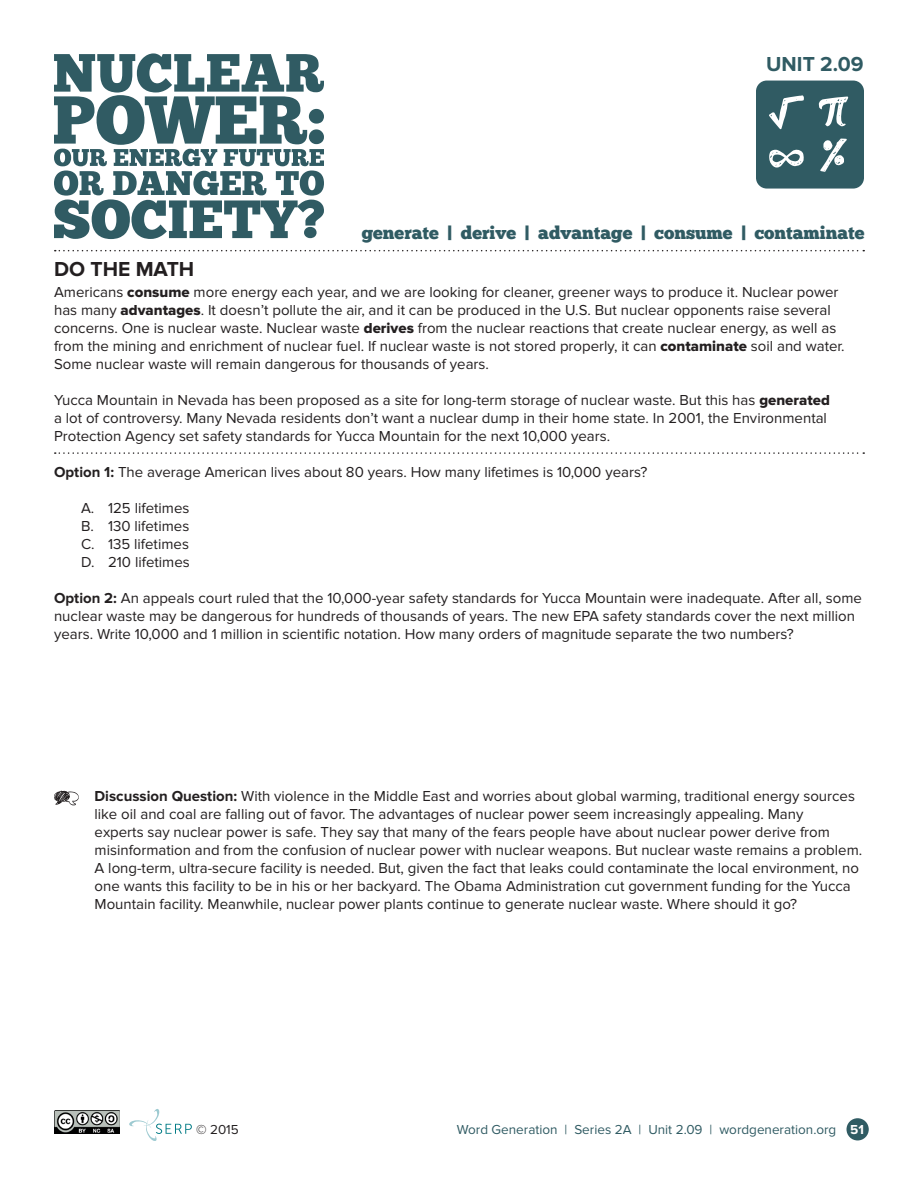
<style>
.page{position:relative;width:918px;height:1188px;background:#fff}
.page>*{position:absolute;margin:0;border:0;box-sizing:border-box;transform-origin:0 0}
.t1{font:700 21px "Proxima Nova";color:#231f20}
.t2{font:700 21px "Proxima Nova";color:#305b63}
.t3{font:18px "Chunk Five Ex";color:#305b63}
.t4{font:15px/18px "Proxima Nova";color:#231f20}
.t5{font:13.5px "Proxima Nova";color:#305b63}
.t6{font:13.5px "Proxima Nova";color:#231f20}
.s1{font-family:"Proxima Nova Extrabld"}
.s2{font-weight:700}
.s3{font-weight:700;color:#fffefe}
</style>
<div class="page">
<img style="left:54px;top:1111px;width:66px;height:23px">
<svg style="left:129px;top:1109px;width:63px;height:32px"></svg>
<div style="left:756px;top:81px;width:108px;height:108px;background:#305b63;border-radius:11px"></div>
<svg style="left:819px;top:97px;width:29px;height:30px"></svg>
<svg style="left:769px;top:149px;width:35px;height:19px"></svg>
<svg style="left:769px;top:95px;width:35px;height:35px"></svg>
<svg style="left:820px;top:139px;width:27px;height:33px"></svg>
<svg style="left:54px;top:791px;width:25px;height:14px"></svg>
<svg style="left:55px;top:250px;width:809px;height:1px"></svg>
<svg style="left:55px;top:452px;width:809px;height:2px"></svg>
<div style="left:847px;top:1118px;width:22px;height:22px;background:#305b63;border-radius:50%"></div>
<svg style="left:54px;top:53px;width:270px;height:186px"></svg>
<p class="t2" style="left:766px;top:52px;width:99px">UNIT 2.09</p>
<p class="t1" style="left:54px;top:257px;width:142px">DO THE MATH</p>
<p class="t3" style="left:362px;top:219px;width:504px">generate | derive | advantage | consume | contaminate</p>
<p class="t4" style="left:54px;top:283px;width:792px">Americans <span class="s1">consume</span> more energy each year, and we are looking for cleaner, greener ways to produce it. Nuclear power has many <span class="s1">advantages</span>. It doesn’t pollute the air, and it can be produced in the U.S. But nuclear opponents raise several concerns. One is nuclear waste. Nuclear waste <span class="s1">derives</span> from the nuclear reactions that create nuclear energy, as well as from the mining and enrichment of nuclear fuel. If nuclear waste is not stored properly, it can <span class="s1">contaminate</span> soil and water.<br>Some nuclear waste will remain dangerous for thousands of years.</p>
<p class="t4" style="left:54px;top:391px;width:777px">Yucca Mountain in Nevada has been proposed as a site for long-term storage of nuclear waste. But this has <span class="s1">generated </span>a lot of controversy. Many Nevada residents don’t want a nuclear dump in their home state. In 2001, the Environmental<br>Protection Agency set safety standards for Yucca Mountain for the next 10,000 years.</p>
<p class="t4" style="left:54px;top:463px;width:595px"><span class="s2">Option 1:</span> The average American lives about 80 years. How many lifetimes is 10,000 years?</p>
<p class="t4" style="left:81px;top:499px;width:110px">A. 125 lifetimes</p>
<p class="t4" style="left:81px;top:517px;width:110px">B. 130 lifetimes</p>
<p class="t4" style="left:81px;top:535px;width:109px">C. 135 lifetimes</p>
<p class="t4" style="left:81px;top:553px;width:110px">D. 210 lifetimes</p>
<p class="t4" style="left:54px;top:589px;width:809px"><span class="s2">Option 2:</span> An appeals court ruled that the 10,000-year safety standards for Yucca Mountain were inadequate. After all, some nuclear waste may be dangerous for hundreds of thousands of years. The new EPA safety standards cover the next million years. Write 10,000 and 1 million in scientific notation. How many orders of magnitude separate the two numbers?</p>
<p class="t4" style="left:95px;top:787px;width:769px"><span class="s2">Discussion Question:</span> With violence in the Middle East and worries about global warming, traditional energy sources like oil and coal are falling out of favor. The advantages of nuclear power seem increasingly appealing. Many<br>experts say nuclear power is safe. They say that many of the fears people have about nuclear power derive from misinformation and from the confusion of nuclear power with nuclear weapons. But nuclear waste remains a problem.<br>A long-term, ultra-secure facility is needed. But, given the fact that leaks could contaminate the local environment, no one wants this facility to be in his or her backyard. The Obama Administration cut government funding for the Yucca Mountain facility. Meanwhile, nuclear power plants continue to generate nuclear waste. Where should it go?</p>
<p class="t6" style="left:196px;top:1122px;width:44px">© 2015</p>
<p class="t5" style="left:457px;top:1122px;width:409px">Word Generation | Series 2A | Unit 2.09 | wordgeneration.org <span class="s3">51</span></p>
</div>
